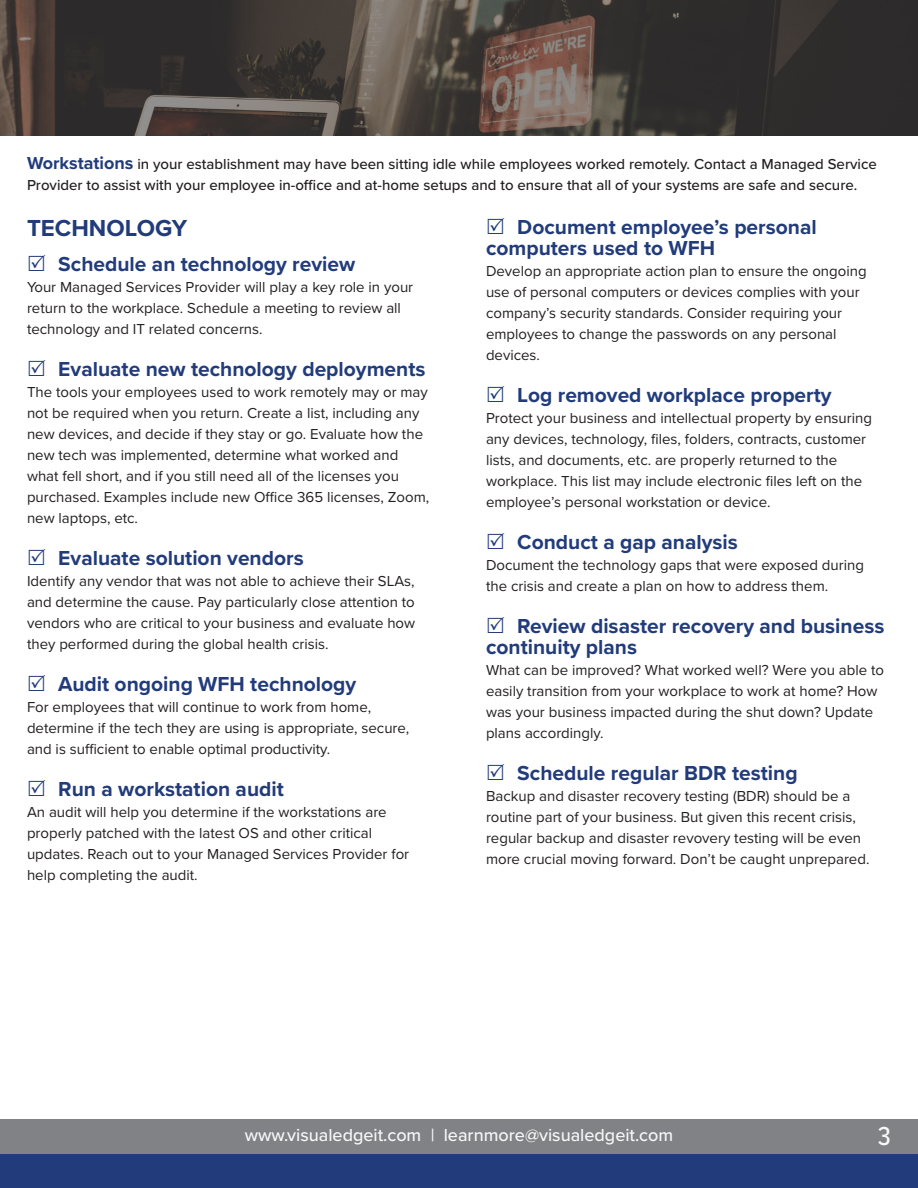
<style>
.page{position:relative;width:918px;height:1188px;background:#fff}
.page>*{position:absolute;margin:0;border:0;box-sizing:border-box;transform-origin:0 0}
.t1{font:500 27px "Proxima Nova Cond";color:#f7f7f8}
.t2{font:700 24px "Proxima Nova";color:#223c7b}
.t3{font:700 21px/21px "Proxima Nova";color:#223c7b}
.t4{font:500 18px "Proxima Nova";color:#f7f7f8}
.t5{font:15px/21px "Proxima Nova";color:#231f20}
.t6{font:500 15px/21px "Proxima Nova";color:#231f20}
.s1{font-weight:700;font-size:18px;color:#223c7b}
</style>
<div class="page">
<div style="left:0;top:1146px;width:918px;height:42px;background:#223c7b"></div>
<div style="left:0;top:1120px;width:918px;height:34px;background:#808285"></div>
<svg style="left:0;top:0;width:918px;height:136px;background:#433c39"></svg>
<p class="t6" style="left:27px;top:153px;width:851px"><span class="s1">Workstations</span> in your establishment may have been sitting idle while employees worked remotely. Contact a Managed Service<br>Provider to assist with your employee in-office and at-home setups and to ensure that all of your systems are safe and secure.</p>
<p class="t2" style="left:27px;top:210px;width:162px">TECHNOLOGY</p>
<p class="t3" style="left:58px;top:253px;width:298px">Schedule an technology review</p>
<p class="t5" style="left:27px;top:275px;width:388px">Your Managed Services Provider will play a key role in your return to the workplace. Schedule a meeting to review all technology and IT related concerns.</p>
<p class="t3" style="left:58px;top:358px;width:369px">Evaluate new technology deployments</p>
<p class="t5" style="left:27px;top:380px;width:404px">The tools your employees used to work remotely may or may not be required when you return. Create a list, including any new devices, and decide if they stay or go. Evaluate how the new tech was implemented, determine what worked and what fell short, and if you still need all of the licenses you purchased. Examples include new Office 365 licenses, Zoom, new laptops, etc.</p>
<p class="t3" style="left:58px;top:547px;width:247px">Evaluate solution vendors</p>
<p class="t5" style="left:27px;top:569px;width:390px;text-align:justify">Identify any vendor that was not able to achieve their SLAs, and determine the cause. Pay particularly close attention to vendors who are critical to your business and evaluate how they performed during the global health crisis.</p>
<p class="t3" style="left:58px;top:673px;width:300px">Audit ongoing WFH technology</p>
<p class="t5" style="left:27px;top:695px;width:384px">For employees that will continue to work from home, determine if the tech they are using is appropriate, secure, and is sufficient to enable optimal productivity.</p>
<p class="t3" style="left:58px;top:778px;width:227px">Run a workstation audit</p>
<p class="t5" style="left:27px;top:800px;width:361px">An audit will help you determine if the workstations are</p>
<p class="t5" style="left:27px;top:821px;width:347px">properly patched with the latest OS and other critical</p>
<p class="t5" style="left:27px;top:842px;width:384px">updates. Reach out to your Managed Services Provider for</p>
<p class="t5" style="left:27px;top:863px;width:172px">help completing the audit.</p>
<p class="t3" style="left:486px;top:216px;width:332px;text-indent:31px">Document employee’s personal computers used to WFH</p>
<p class="t5" style="left:486px;top:260px;width:382px">Develop an appropriate action plan to ensure the ongoing use of personal computers or devices complies with your company’s security standards. Consider requiring your employees to change the passwords on any personal devices.</p>
<p class="t3" style="left:517px;top:384px;width:316px">Log removed workplace property</p>
<p class="t5" style="left:486px;top:407px;width:388px">Protect your business and intellectual property by ensuring any devices, technology, files, folders, contracts, customer lists, and documents, etc. are properly returned to the workplace. This list may include electronic files left on the employee’s personal workstation or device.</p>
<p class="t3" style="left:517px;top:531px;width:222px">Conduct a gap analysis</p>
<p class="t5" style="left:486px;top:554px;width:380px">Document the technology gaps that were exposed during</p>
<p class="t5" style="left:486px;top:575px;width:344px">the crisis and create a plan on how to address them.</p>
<p class="t3" style="left:486px;top:615px;width:400px;text-indent:31px">Review disaster recovery and business continuity plans</p>
<p class="t5" style="left:486px;top:659px;width:400px">What can be improved? What worked well? Were you able to easily transition from your workplace to work at home? How was your business impacted during the shut down? Update plans accordingly.</p>
<p class="t3" style="left:517px;top:762px;width:282px">Schedule regular BDR testing</p>
<p class="t5" style="left:486px;top:785px;width:385px">Backup and disaster recovery testing (BDR) should be a routine part of your business. But given this recent crisis, regular backup and disaster revovery testing will be even more crucial moving forward. Don’t be caught unprepared.</p>
<p class="t4" style="left:245px;top:1122px;width:430px">www.visualedgeit.com | learnmore@visualedgeit.com</p>
<p class="t1" style="left:878px;top:1116px;width:15px">3</p>
</div>
